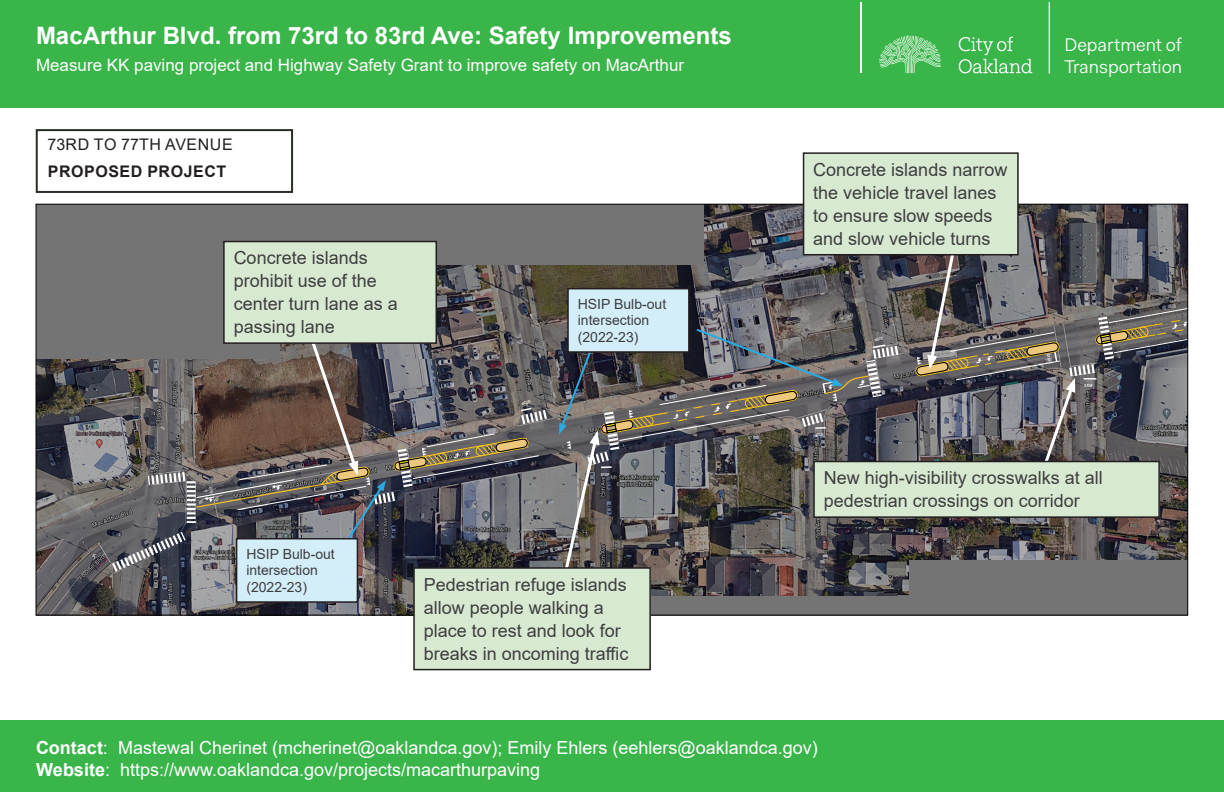
<style>
.page{position:relative;width:1224px;height:792px;background:#fff}
.page>*{position:absolute;margin:0;border:0;box-sizing:border-box;transform-origin:0 0}
.t1{font:700 24px "Arial";color:#fff}
.t2{font:18.5px/22.2px "Fakt Pro Blond";color:#fff}
.Callout_text{font:18px/23px "Arial";color:#3e3e3f}
.t3{font:18px/21.6px "Arial";color:#fff}
.t4{font:17px "Arial";color:#fff}
.Header_2{font:16px "Arial";letter-spacing:.025em;color:#231f20}
.Header_2-2{font:700 16px "Arial";letter-spacing:.035em;color:#231f20}
.Callout_text-2{font:14px/16.8px "Arial";color:#3e3e3f}
.t5{font:700 3.7px "Arial Narrow";color:#fff}
.s1{font-weight:700}
.s2{font-style:inherit}
</style>
<div class="page">
<div style="left:0;top:0;width:1224px;height:108px;background:#39b54a"></div>
<svg style="left:879px;top:35px;width:62px;height:38px"></svg>
<svg style="left:959px;top:37px;width:73px;height:36px"></svg>
<hr style="left:860px;top:38px;width:1px;height:35px;background:#fff">
<hr style="left:860px;top:2px;width:1px;height:36px;background:#fff">
<hr style="left:1049px;top:2px;width:1px;height:71px;background:#fff">
<div style="left:0;top:720px;width:1224px;height:72px;background:#39b54a"></div>
<svg style="left:38px;top:206px;width:64px;height:407px;background:#636265"></svg>
<div style="left:414px;top:568px;width:236px;height:102px;background:#d8e9d2"></div>
<div style="left:413px;top:567px;width:238px;height:103px;border:2px solid #231f20"></div>
<div style="left:36px;top:129px;width:257px;height:64px;background:#fff;border:2px solid #272e26"></div>
<div style="left:804px;top:153px;width:214px;height:102px;background:#d8e9d2"></div>
<div style="left:803px;top:152px;width:216px;height:103px;border:2px solid #231f20"></div>
<img style="left:102px;top:183px;width:1086px;height:436px">
<div style="left:814px;top:462px;width:345px;height:55px;background:#d8e9d2"></div>
<div style="left:813px;top:461px;width:347px;height:57px;border:2px solid #231f20"></div>
<h1 class="t1" style="left:36px;top:19px;width:697px">MacArthur Blvd. from 73rd to 83rd Ave: Safety Improvements</h1>
<p class="t4" style="left:36px;top:53px;width:650px">Measure KK paving project and Highway Safety Grant to improve safety on MacArthur</p>
<p class="Header_2" style="left:48px;top:134px;width:187px">73RD TO 77TH AVENUE</p>
<p class="Header_2-2" style="left:48px;top:160px;width:180px">PROPOSED PROJECT</p>
<p class="Callout_text" style="left:813px;top:158px;width:196px">Concrete islands narrow the vehicle travel lanes to ensure slow speeds and slow vehicle turns</p>
<p class="Callout_text" style="left:234px;top:246px;width:166px">Concrete islands prohibit use of the center turn lane as a passing lane</p>
<p class="t5" style="left:531px;top:404px;width:10px;rotate:167deg">STOP</p>
<p class="Callout_text-2" style="left:578px;top:295px;width:90px">HSIP Bulb-out intersection (2022-23)</p>
<p class="t5" style="left:815px;top:432px;width:10px;rotate:-2deg">STOP</p>
<p class="t5" style="left:883px;top:341px;width:10px;rotate:169deg">STOP</p>
<p class="t2" style="left:1065px;top:34px;width:119px">Department of<br>Transportation</p>
<p class="t5" style="left:1051px;top:353px;width:10px;rotate:79deg">STOP</p>
<p class="t5" style="left:1085px;top:383px;width:10px">STOP</p>
<p class="Callout_text-2" style="left:246px;top:545px;width:90px">HSIP Bulb-out intersection (2022-23)</p>
<p class="t5" style="left:601px;top:472px;width:10px;rotate:-2deg">STOP</p>
<p class="Callout_text" style="left:424px;top:573px;width:206px">Pedestrian refuge islands allow people walking a place to rest and look for breaks in oncoming traffic</p>
<p class="Callout_text" style="left:824px;top:466px;width:281px">New high-visibility crosswalks at all pedestrian crossings on corridor</p>
<p class="t3" style="left:36px;top:737px;width:783px"><span class="s1">Contact</span>: <span class="s2">Mastewal Cherinet (mcherinet@oaklandca.gov);</span> Emily Ehlers <span class="s2">(</span>eehlers@oaklandca.gov<span class="s2">)<br></span><span class="s1">Website</span>: https://www.oaklandca.gov/projects/<span class="s2">macarthurpaving</span></p>
</div>
